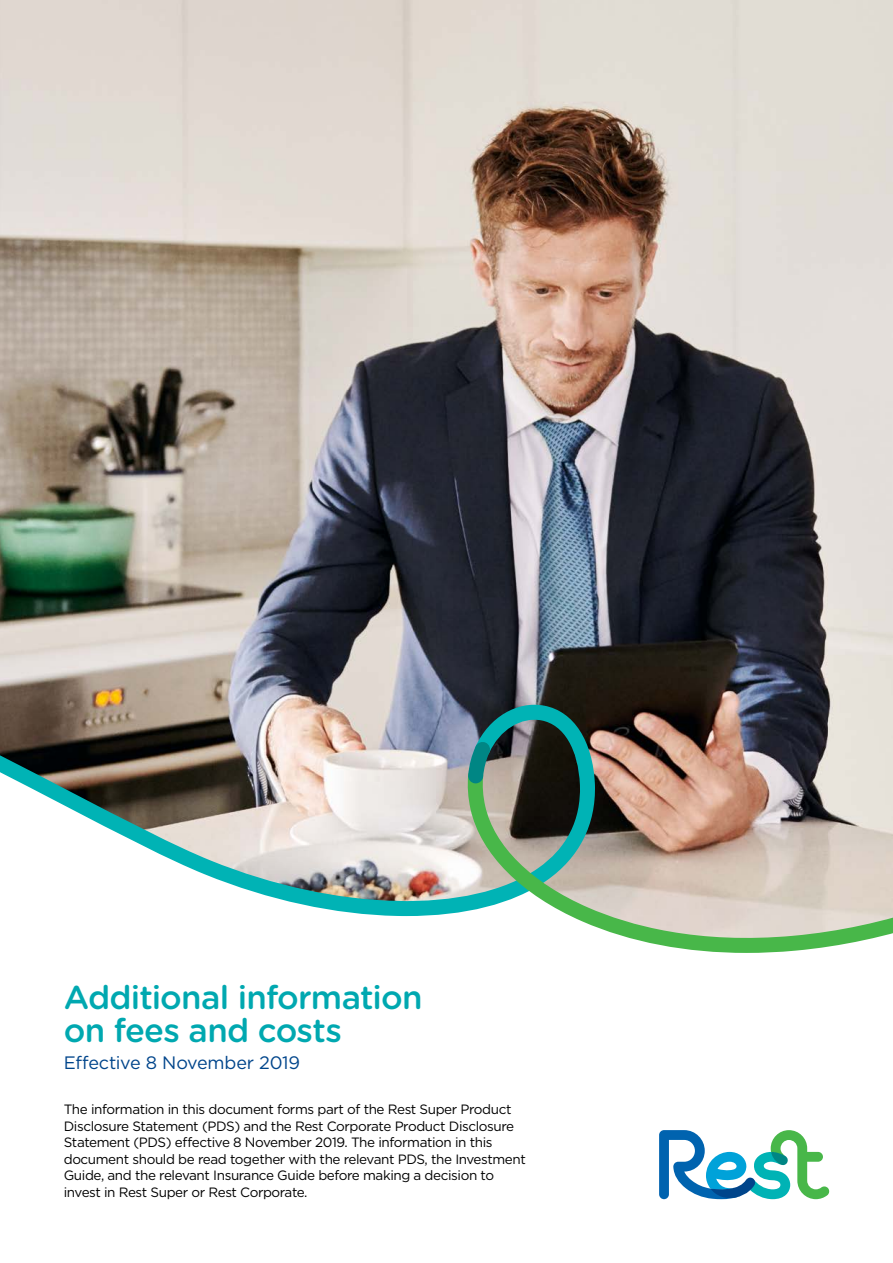
<style>
.page{position:relative;width:893px;height:1263px;background:#fff}
.page>*{position:absolute;margin:0;border:0;box-sizing:border-box;transform-origin:0 0}
.t1{font:500 33px/33px "Gotham Rounded";letter-spacing:-.025em;color:#00a8b0}
.t2{font:18px "Gotham";letter-spacing:-.01em;color:#00458b}
.t3{font:13.5px/16.5px "Gotham";letter-spacing:-.03em;color:#000}
</style>
<div class="page">
<img style="left:0;top:0;width:893px;height:917px">
<img style="left:0;top:692px;width:467px;height:224px">
<img style="left:467px;top:692px;width:426px;height:261px">
<svg style="left:468px;top:741px;width:23px;height:42px"></svg>
<svg style="left:659px;top:1130px;width:170px;height:69px"></svg>
<h1 class="t1" style="left:64px;top:979px;width:360px">Additional information on fees and costs</h1>
<h2 class="t2" style="left:64px;top:1051px;width:238px">Effective 8 November 2019</h2>
<p class="t3" style="left:64px;top:1101px;width:464px">The information in this document forms part of the Rest Super Product Disclosure Statement (PDS) and the Rest Corporate Product Disclosure Statement (PDS) effective 8 November 2019. The information in this document should be read together with the relevant PDS, the Investment Guide, and the relevant Insurance Guide before making a decision to invest in Rest Super or Rest Corporate.</p>
</div>
